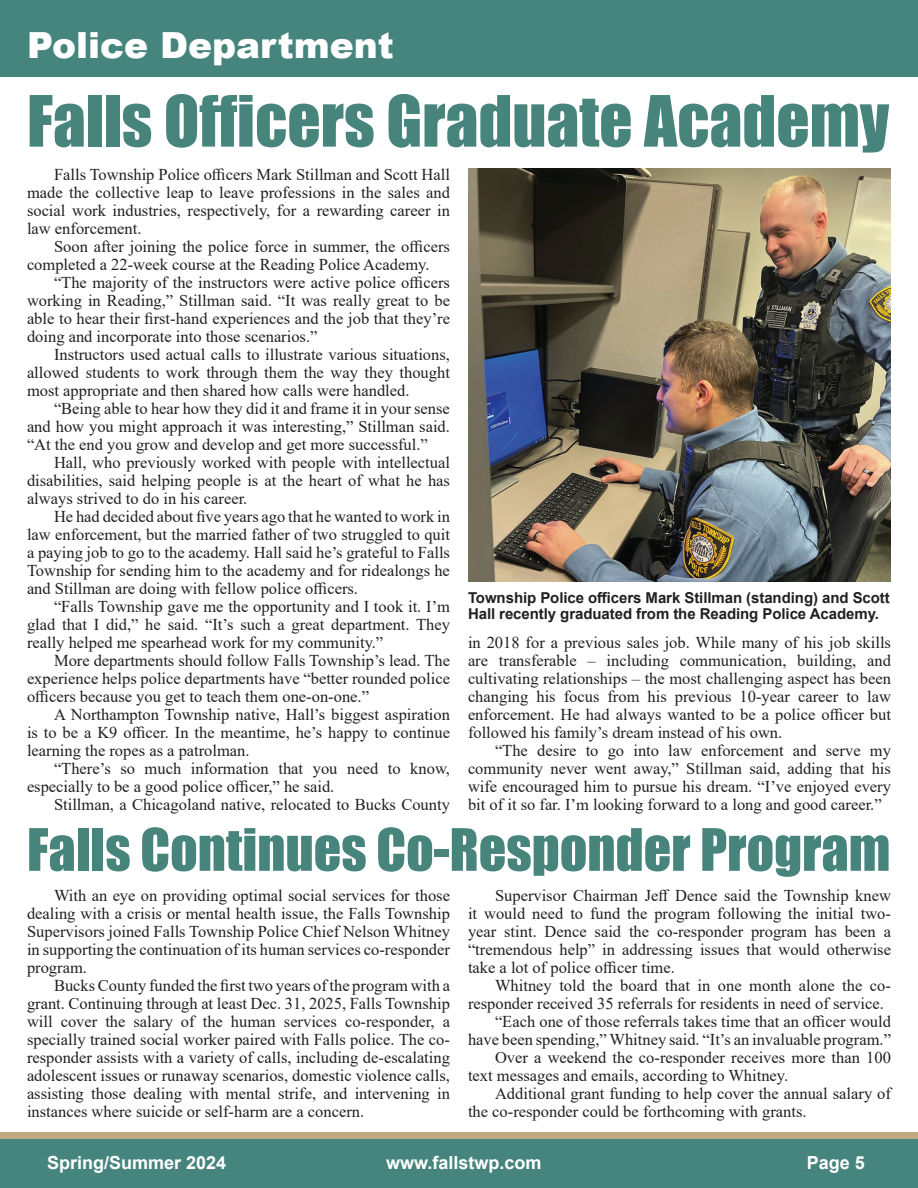
<style>
.page{position:relative;width:918px;height:1188px;background:#fff}
.page>*{position:absolute;margin:0;border:0;box-sizing:border-box;transform-origin:0 0}
.t1{font:65.25px "Impact";color:#47847c}
.t2{font:54px "Impact";color:#47847c}
.t3{font:900 36px "Arial";color:#fff}
.t4{font:700 18px "Arial";color:#fff}
.t5{font:16.5px/18px "Times New Roman";color:#231f20;text-align:justify}
.t6{font:700 15px/16.5px "Arial";letter-spacing:-.005em;color:#231f20}
</style>
<div class="page">
<div style="left:0;top:1132px;width:918px;height:56px;background:#c1a782"></div>
<div style="left:0;top:1140px;width:918px;height:48px;background:#46857d"></div>
<div style="left:0;top:0;width:918px;height:76px;background:#46857d"></div>
<img style="left:468px;top:168px;width:423px;height:413px">
<p class="t3" style="left:27px;top:19px;width:368px">Police Department</p>
<p class="t1" style="left:27px;top:70px;width:864px">Falls Officers Graduate Academy</p>
<p class="t5" style="left:27px;top:165px;width:425px;text-indent:27px">Falls Township Police officers Mark Stillman and Scott Hall made the collective leap to leave professions in the sales and social work industries, respectively, for a rewarding career in law enforcement.</p>
<p class="t5" style="left:27px;top:237px;width:425px;text-indent:27px">Soon after joining the police force in summer, the officers completed a 22-week course at the Reading Police Academy.</p>
<p class="t5" style="left:27px;top:273px;width:425px;text-indent:27px">“The majority of the instructors were active police officers working in Reading,” Stillman said. “It was really great to be able to hear their first-hand experiences and the job that they’re doing and incorporate into those scenarios.”</p>
<p class="t5" style="left:27px;top:345px;width:425px;text-indent:27px">Instructors used actual calls to illustrate various situations, allowed students to work through them the way they thought most appropriate and then shared how calls were handled.</p>
<p class="t5" style="left:27px;top:399px;width:425px;text-indent:27px">“Being able to hear how they did it and frame it in your sense and how you might approach it was interesting,” Stillman said. “At the end you grow and develop and get more successful.”</p>
<p class="t5" style="left:27px;top:453px;width:425px;text-indent:27px">Hall, who previously worked with people with intellectual disabilities, said helping people is at the heart of what he has always strived to do in his career.</p>
<p class="t5" style="left:27px;top:507px;width:425px;text-indent:27px">He had decided about five years ago that he wanted to work in law enforcement, but the married father of two struggled to quit a paying job to go to the academy. Hall said he’s grateful to Falls Township for sending him to the academy and for ridealongs he and Stillman are doing with fellow police officers.</p>
<p class="t5" style="left:27px;top:597px;width:425px;text-indent:27px">“Falls Township gave me the opportunity and I took it. I’m glad that I did,” he said. “It’s such a great department. They really helped me spearhead work for my community.”</p>
<p class="t5" style="left:27px;top:651px;width:425px;text-indent:27px">More departments should follow Falls Township’s lead. The experience helps police departments have “better rounded police officers because you get to teach them one-on-one.”</p>
<p class="t5" style="left:27px;top:705px;width:425px;text-indent:27px">A Northampton Township native, Hall’s biggest aspiration is to be a K9 officer. In the meantime, he’s happy to continue learning the ropes as a patrolman.</p>
<p class="t5" style="left:27px;top:759px;width:424px;text-indent:27px">“There’s so much information that you need to know, especially to be a good police officer,” he said.</p>
<p class="t5" style="left:54px;top:795px;width:398px">Stillman, a Chicagoland native, relocated to Bucks County</p>
<p class="t6" style="left:468px;top:589px;width:423px">Township Police officers Mark Stillman (standing) and Scott<br>Hall recently graduated from the Reading Police Academy.</p>
<p class="t5" style="left:468px;top:633px;width:425px">in 2018 for a previous sales job. While many of his job skills are transferable – including communication, building, and cultivating relationships – the most challenging aspect has been changing his focus from his previous 10-year career to law enforcement. He had always wanted to be a police officer but followed his family’s dream instead of his own.</p>
<p class="t5" style="left:468px;top:741px;width:425px;text-indent:27px">“The desire to go into law enforcement and serve my community never went away,” Stillman said, adding that his wife encouraged him to pursue his dream. “I’ve enjoyed every bit of it so far. I’m looking forward to a long and good career.”</p>
<p class="t2" style="left:27px;top:808px;width:865px">Falls Continues Co-Responder Program</p>
<p class="t5" style="left:27px;top:886px;width:425px;text-indent:27px">With an eye on providing optimal social services for those dealing with a crisis or mental health issue, the Falls Township Supervisors joined Falls Township Police Chief Nelson Whitney in supporting the continuation of its human services co-responder program.</p>
<p class="t5" style="left:27px;top:976px;width:425px;text-indent:27px">Bucks County funded the first two years of the program with a grant. Continuing through at least Dec. 31, 2025, Falls Township will cover the salary of the human services co-responder, a specially trained social worker paired with Falls police. The co&shy;responder assists with a variety of calls, including de-escalating adolescent issues or runaway scenarios, domestic violence calls, assisting those dealing with mental strife, and intervening in instances where suicide or self-harm are a concern.</p>
<p class="t5" style="left:468px;top:886px;width:425px;text-indent:27px">Supervisor Chairman Jeff Dence said the Township knew it would need to fund the program following the initial two&shy;year stint. Dence said the co-responder program has been a “tremendous help” in addressing issues that would otherwise take a lot of police officer time.</p>
<p class="t5" style="left:468px;top:976px;width:425px;text-indent:27px">Whitney told the board that in one month alone the co&shy;responder received 35 referrals for residents in need of service.</p>
<p class="t5" style="left:468px;top:1012px;width:425px;text-align:right">“Each one of those referrals takes time that an officer would have been spending,” Whitney said. “It’s an invaluable program.”</p>
<p class="t5" style="left:468px;top:1048px;width:424px;text-indent:27px">Over a weekend the co-responder receives more than 100 text messages and emails, according to Whitney.</p>
<p class="t5" style="left:468px;top:1084px;width:425px;text-indent:27px">Additional grant funding to help cover the annual salary of the co-responder could be forthcoming with grants.</p>
<p class="t4" style="left:47px;top:1150px;width:181px">Spring/Summer 2024</p>
<p class="t4" style="left:386px;top:1150px;width:157px">www.fallstwp.com</p>
<p class="t4" style="left:807px;top:1150px;width:60px">Page 5</p>
</div>
